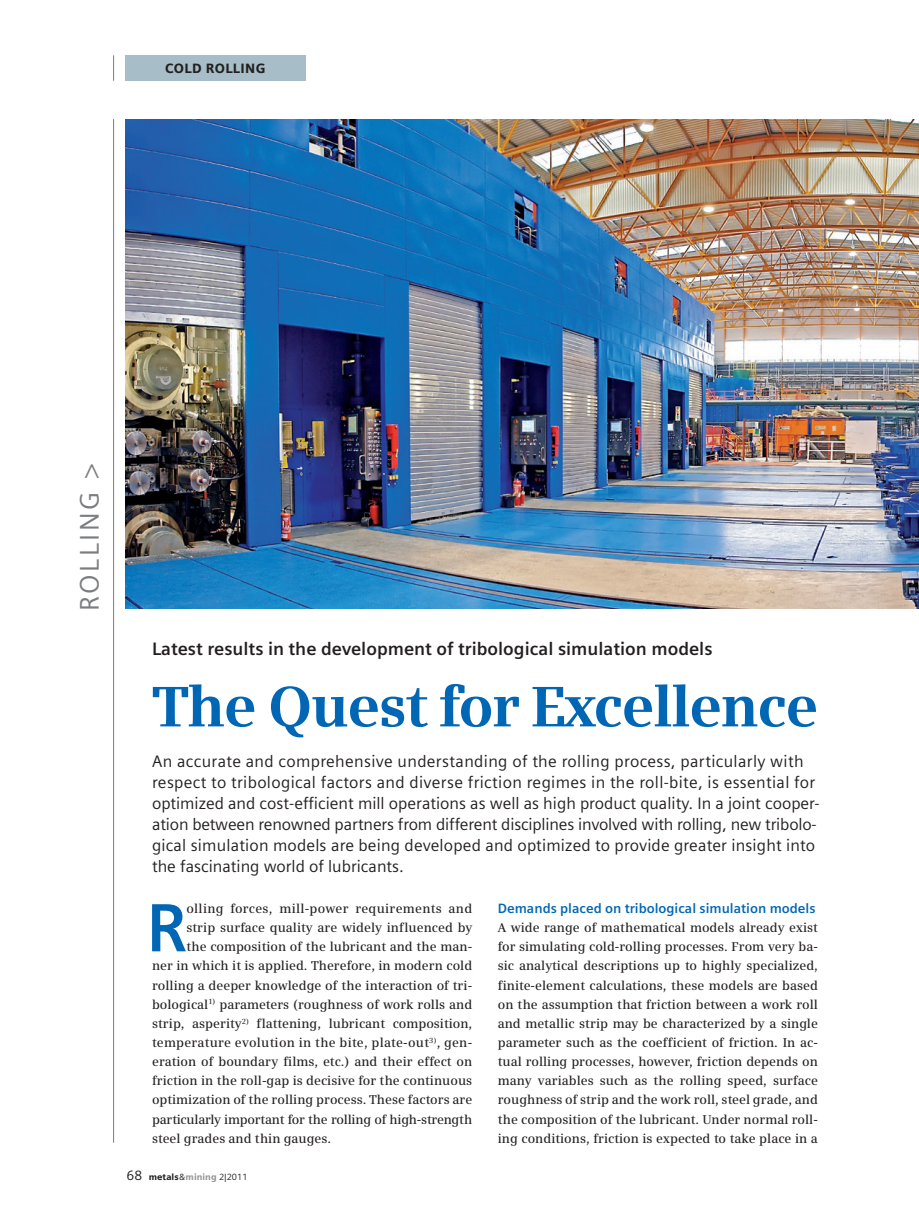
<style>
.page{position:relative;width:919px;height:1212px;background:#fff}
.page>*{position:absolute;margin:0;border:0;box-sizing:border-box;transform-origin:0 0}
.t1{font:700 68.1px "Siemens Sans";color:#0166b3}
.t2{font:700 57px "Siemens Serif";letter-spacing:-.03em;color:#0166b3}
.t3{font:27px "Siemens Sans";letter-spacing:.1em;color:#7b7d80}
.t4{font:700 18px "Siemens Sans";color:#231f20}
.t5{font:16.5px/21px "Siemens Sans";letter-spacing:.005em;color:#231f20}
.t6{font:700 13.5px "Siemens Sans";color:#0166b3}
.t7{font:900 13.5px "Siemens Sans";letter-spacing:.25em;color:#231f20}
.t8{font:600 12.75px/19.2px "Siemens Serif";color:#231f20;text-align:justify}
.t9{font:600 12.75px "Siemens Serif";letter-spacing:.02em;color:#231f20}
.t10{font:600 12.75px "Siemens Serif";letter-spacing:-.02em;color:#231f20}
.t11{font:9px "Siemens Sans";color:#231f20}
.s1{font-size:13.5px}
.s2{font-weight:900}
.s3{font-weight:900;color:#939598}
</style>
<div class="page">
<img style="left:125px;top:119px;width:793px;height:489px">
<div style="left:124px;top:55px;width:182px;height:26px;background:#a7bdc8"></div>
<hr style="left:113px;top:119px;width:1px;height:1024px;background:#7b7d80">
<svg style="left:113px;top:55px;width:1px;height:26px"></svg>
<p class="t7" style="left:165px;top:61px;width:102px">Cold Rolling</p>
<h3 class="t3" style="left:74px;top:611px;width:148px;rotate:-90deg">Rolling &gt;</h3>
<h3 class="t4" style="left:152px;top:638px;width:562px">Latest results in the development of tribological simulation models</h3>
<h2 class="t2" style="left:152px;top:674px;width:668px">The Quest for Excellence</h2>
<p class="t5" style="left:152px;top:750px;width:669px">An accurate and comprehensive understanding of the rolling process, particularly with respect to tribological factors and diverse friction regimes in the roll-bite, is essential for optimized and cost-efficient mill operations as well as high product quality. I n a joint cooper&shy;ation between renowned partners from different disciplines involved with rolling, new tribolo&shy;gical simulation models are being developed and optimized to provide greater insight into the fascinating world of lubricants.</p>
<h1 class="t1" style="left:146px;top:889px;width:42px">R</h1>
<p class="t9" style="left:186px;top:901px;width:287px">olling forces, mill-power requirements and</p>
<p class="t8" style="left:186px;top:918px;width:287px">strip surface quality are widely influenced by</p>
<p class="t8" style="left:186px;top:937px;width:287px">the composition of the lubricant and the man-</p>
<p class="t8" style="left:152px;top:956px;width:321px">ner in which it is applied. Therefore, in modern cold</p>
<p class="t8" style="left:152px;top:976px;width:321px">rolling a deeper knowledge of the interaction of tri-</p>
<p class="t8" style="left:152px;top:995px;width:321px">bological<sup>1)</sup> parameters (roughness of work rolls and</p>
<p class="t8" style="left:152px;top:1014px;width:321px">strip, asperity<sup>2)</sup> flattening, lubricant composition,</p>
<p class="t9" style="left:152px;top:1035px;width:321px">temperature evolution in the bite, plate-out<sup>3)</sup>, gen-</p>
<p class="t8" style="left:152px;top:1052px;width:321px">eration of boundary films, etc.) and their effect on</p>
<p class="t8" style="left:152px;top:1071px;width:321px">friction in the roll-gap is decisive for the continuous</p>
<p class="t8" style="left:152px;top:1090px;width:321px">optimization of the rolling process. These factors are</p>
<p class="t10" style="left:152px;top:1112px;width:321px">particularly important for the rolling of high-strength</p>
<p class="t8" style="left:152px;top:1129px;width:180px">steel grades and thin gauges.</p>
<p class="t11" style="left:126px;top:1172px;width:122px"><span class="s1">68</span> <span class="s2">metals</span>&amp;<span class="s3">mining</span> 2|2011</p>
<p class="t6" style="left:497px;top:901px;width:319px">Demands placed on tribological simulation models</p>
<p class="t8" style="left:497px;top:918px;width:321px">A wide range of mathematical models already exist for simulating cold-rolling processes. From very ba&shy;sic analytical descriptions up to highly specialized, finite-element calculations, these models are based on the assumption that friction between a work roll and metallic strip may be characterized by a single parameter such as the coefficient of friction. In ac&shy;tual rolling processes, however, friction depends on many variables such as the rolling speed, surface roughness of strip and the work roll, steel grade, and the composition of the lubricant. Under normal roll&shy;ing conditions, friction is expected to take place in a</p>
</div>
